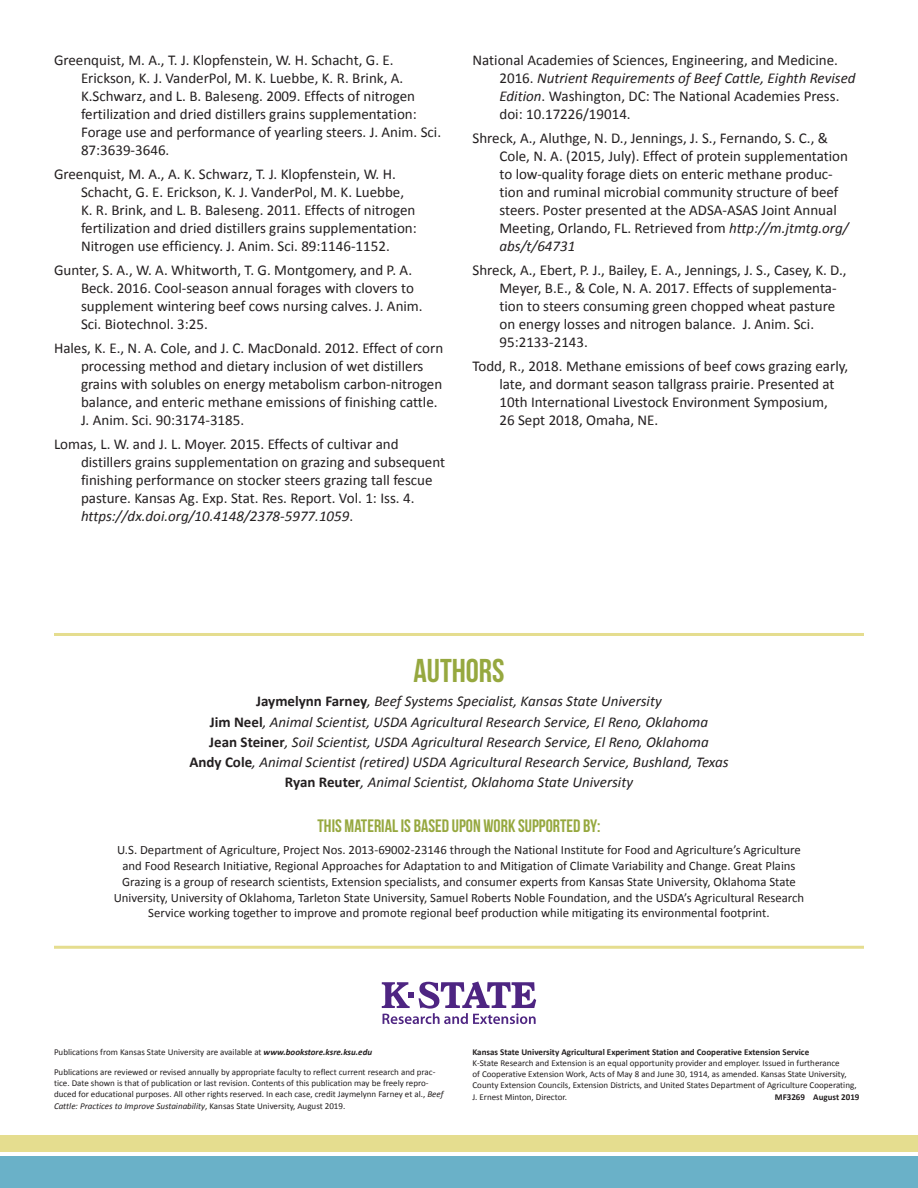
<style>
.page{position:relative;width:918px;height:1188px;background:#fff}
.page>*{position:absolute;margin:0;border:0;box-sizing:border-box;transform-origin:0 0}
.t1{font:33px "Bebas Neue";color:#96a83f}
.t2{font:18px "Bebas Neue";color:#96a83f}
.t3{font:15px/18px "Calibri";color:#231f20}
.t4{font:italic 15px/20.2px "Calibri";color:#231f20;text-align:center}
.t5{font:12.75px/15.8px "Calibri";color:#231f20;text-align:center}
.t6{font:9px/11.2px "Calibri";color:#231f20}
.t7{font:700 9px "Calibri";color:#231f20}
.s1{font-style:italic}
.s2{font-weight:700;font-style:normal}
.s3{font-weight:700;font-style:italic}
</style>
<div class="page">
<div style="left:0;top:1157px;width:918px;height:31px;background:#6ab1c8"></div>
<div style="left:0;top:1135px;width:918px;height:16px;background:#e5dd8f"></div>
<hr style="left:54px;top:633px;width:810px;height:3px;background:#e5dd8f">
<svg style="left:382px;top:982px;width:154px;height:42px"></svg>
<hr style="left:54px;top:946px;width:810px;height:3px;background:#e5dd8f">
<p class="t3" style="left:81px;top:51px;width:362px;text-indent:-27px">Greenquist, M. A., T. J. Klopfenstein, W. H. Schacht, G. E.<br>Erickson, K. J. VanderPol, M. K. Luebbe, K. R. Brink, A.<br>K.Schwarz, and L. B. Baleseng. 2009. Effects of nitrogen fertilization and dried distillers grains supplementation:<br>Forage use and performance of yearling steers. J. Anim. Sci.<br>87:3639-3646.</p>
<p class="t3" style="left:81px;top:165px;width:337px;text-indent:-27px">Greenquist, M. A., A. K. Schwarz, T. J. Klopfenstein, W. H.<br>Schacht, G. E. Erickson, K. J. VanderPol, M. K. Luebbe, K. R. Brink, and L. B. Baleseng. 2011. Effects of nitrogen fertilization and dried distillers grains supplementation:<br>Nitrogen use efficiency. J. Anim. Sci. 89:1146-1152.</p>
<p class="t3" style="left:81px;top:261px;width:343px;text-indent:-27px">Gunter, S. A., W. A. Whitworth, T. G. Montgomery, and P. A.<br>Beck. 2016. Cool-season annual forages with clovers to supplement wintering beef cows nursing calves. J. Anim.<br>Sci. Biotechnol. 3:25.</p>
<p class="t3" style="left:81px;top:339px;width:364px;text-indent:-27px">Hales, K. E., N. A. Cole, and J. C. MacDonald. 2012. Effect of corn processing method and dietary inclusion of wet distillers grains with solubles on energy metabolism carbon-nitrogen balance, and enteric methane emissions of finishing cattle.<br>J. Anim. Sci. 90:3174-3185.</p>
<p class="t3" style="left:81px;top:435px;width:366px;text-indent:-27px">Lomas, L. W. and J. L. Moyer. 2015. Effects of cultivar and distillers grains supplementation on grazing and subsequent finishing performance on stocker steers grazing tall fescue pasture. Kansas Ag. Exp. Stat. Res. Report. Vol. 1: Iss. 4. <span class="s1">https://dx.doi.org/10.4148/2378-5977.1059</span>.</p>
<p class="t3" style="left:500px;top:51px;width:358px;text-indent:-27px">National Academies of Sciences, Engineering, and Medicine.<br>2016. <span class="s1">Nutrient Requirements of Beef Cattle, Eighth Revised Edition</span>. Washington, DC: The National Academies Press. doi: 10.17226/19014.</p>
<p class="t3" style="left:500px;top:129px;width:351px;text-indent:-27px">Shreck, A., Aluthge, N. D., Jennings, J. S., Fernando, S. C., &amp; Cole, N. A. (2015, July). Effect of protein supplementation to low-quality forage diets on enteric methane produc&shy;tion and ruminal microbial community structure of beef steers. Poster presented at the ADSA-ASAS Joint Annual Meeting, Orlando, FL. Retrieved from <span class="s1">http://m.jtmtg.org/ abs/t/64731</span></p>
<p class="t3" style="left:500px;top:261px;width:349px;text-indent:-27px">Shreck, A., Ebert, P. J., Bailey, E. A., Jennings, J. S., Casey, K. D., Meyer, B.E., &amp; Cole, N. A. 2017. Effects of supplementa&shy;tion to steers consuming green chopped wheat pasture on energy losses and nitrogen balance. J. Anim. Sci.<br>95:2133-2143.</p>
<p class="t3" style="left:500px;top:357px;width:350px;text-indent:-27px">Todd, R., 2018. Methane emissions of beef cows grazing early, late, and dormant season tallgrass prairie. Presented at 10th International Livestock Environment Symposium,<br>26 Sept 2018, Omaha, NE.</p>
<h1 class="t1" style="left:413px;top:653px;width:93px">AUTHORS</h1>
<p class="t4" style="left:189px;top:691px;width:541px"><span class="s2">Jaymelynn Farney</span>, Beef Systems Specialist, Kansas State University<br><span class="s2">Jim Neel</span>, Animal Scientist, USDA Agricultural Research Service, El Reno, Oklahoma<br><span class="s2">Jean Steiner</span>, Soil Scientist, USDA Agricultural Research Service, El Reno, Oklahoma<br><span class="s2">Andy Cole</span>, Animal Scientist (retired) USDA Agricultural Research Service, Bushland, Texas <span class="s2">Ryan Reuter</span>, Animal Scientist, Oklahoma State University</p>
<p class="t2" style="left:318px;top:816px;width:284px">THIS MATERIAL IS BASED UPON WORK SUPPORTED BY:</p>
<p class="t5" style="left:114px;top:842px;width:692px">U.S. Department of Agriculture, Project Nos. 2013-69002-23146 through the National Institute for Food and Agriculture’s Agriculture and Food Research Initiative, Regional Approaches for Adaptation to and Mitigation of Climate Variability and Change. Great Plains Grazing is a group of research scientists, Extension specialists, and consumer experts from Kansas State University, Oklahoma State University, University of Oklahoma, Tarleton State University, Samuel Roberts Noble Foundation, and the USDA’s Agricultural Research Service working together to improve and promote regional beef production while mitigating its environmental footprint.</p>
<p class="t6" style="left:54px;top:1046px;width:320px">Publications from Kansas State University are available at <span class="s3">www.bookstore.ksre.ksu.edu</span></p>
<p class="t6" style="left:54px;top:1066px;width:391px">Publications are reviewed or revised annually by appropriate faculty to reflect current research and prac&shy;tice. Date shown is that of publication or last revision. Contents of this publication may be freely repro&shy;duced for educational purposes. All other rights reserved. In each case, credit Jaymelynn Farney et al., <span class="s1">Beef Cattle: Practices to Improve Sustainability</span>, Kansas State University, August 2019.</p>
<p class="t7" style="left:472px;top:1046px;width:338px">Kansas State University Agricultural Experiment Station and Cooperative Extension Service</p>
<p class="t6" style="left:472px;top:1057px;width:386px">K-State Research and Extension is an equal opportunity provider and employer. Issued in furtherance<br>of Cooperative Extension Work, Acts of May 8 and June 30, 1914, as amended. Kansas State University, County Extension Councils, Extension Districts, and United States Department of Agriculture Cooperating, J. Ernest Minton, Director.</p>
<p class="t7" style="left:775px;top:1091px;width:86px">MF3269 August 2019</p>
</div>
